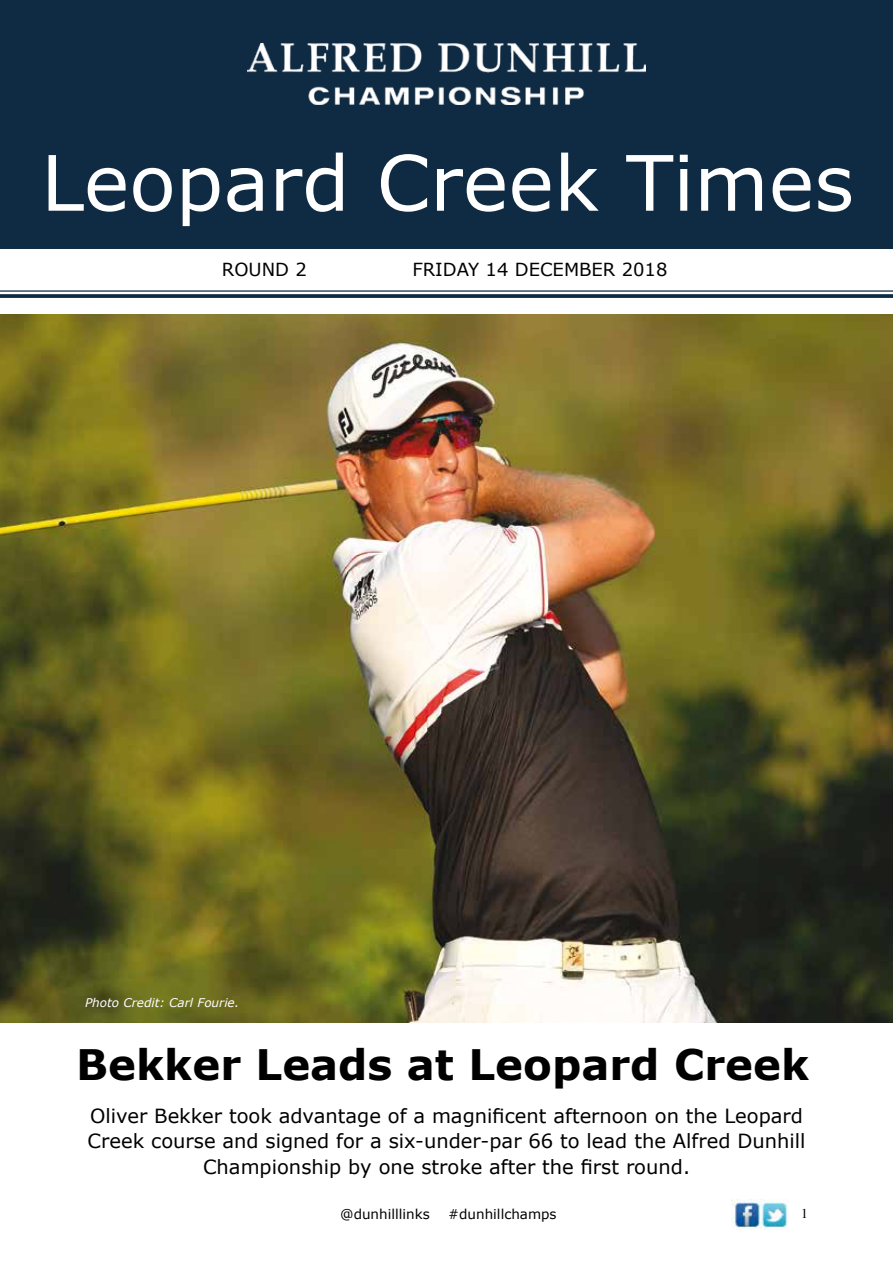
<style>
.page{position:relative;width:893px;height:1263px;background:#fff}
.page>*{position:absolute;margin:0;border:0;box-sizing:border-box;transform-origin:0 0}
.t1{font:76.5px "Verdana";color:#fff}
.t2{font:700 42px "Verdana";color:#000}
.t3{font:19.5px/25.5px "Verdana";color:#000;text-align:center}
.t4{font:18px "Verdana";color:#000}
.t5{font:13.5px "Verdana";color:#000}
.t6{font:13.5px "Times";color:#000}
.t7{font:italic 12px "Verdana";color:#fff}
</style>
<div class="page">
<div style="left:0;top:0;width:893px;height:248px;background:#0f2b43"></div>
<hr style="left:0;top:290px;width:893px;height:2px;background:#0f2b43">
<svg style="left:0;top:294px;width:893px;height:4px;background:#1d374e"></svg>
<img style="left:732px;top:1199px;width:56px;height:30px">
<img style="left:0;top:315px;width:893px;height:708px">
<img style="left:247px;top:43px;width:398px;height:61px">
<h1 class="t1" style="left:41px;top:130px;width:814px">Leopard Creek Times</h1>
<p class="t4" style="left:222px;top:257px;width:86px">ROUND 2</p>
<p class="t4" style="left:412px;top:257px;width:257px">FRIDAY 14 DECEMBER 2018</p>
<p class="t7" style="left:85px;top:994px;width:156px">Photo Credit: Carl Fourie.</p>
<h2 class="t2" style="left:76px;top:1035px;width:735px">Bekker Leads at Leopard Creek</h2>
<p class="t3" style="left:88px;top:1103px;width:719px">Oliver Bekker took advantage of a magnificent afternoon on the Leopard<br>Creek course and signed for a six-under-par 66 to lead the Alfred Dunhill<br>Championship by one stroke after the first round.</p>
<p class="t5" style="left:340px;top:1205px;width:91px">@dunhilllinks</p>
<p class="t5" style="left:448px;top:1205px;width:110px">#dunhillchamps</p>
<p class="t6" style="left:801px;top:1201px;width:8px">1</p>
</div>
